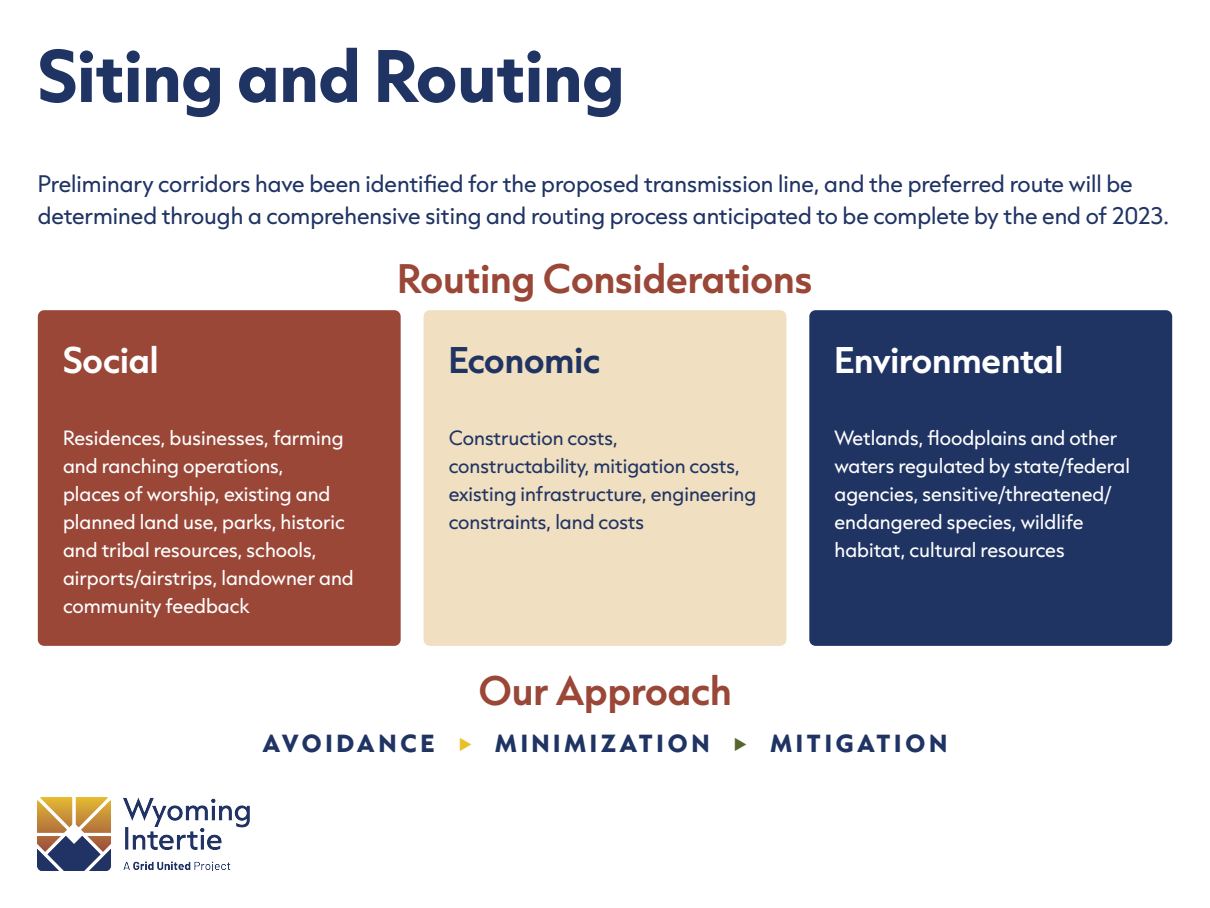
<style>
.page{position:relative;width:1210px;height:908px;background:#fff}
.page>*{position:absolute;margin:0;border:0;box-sizing:border-box;transform-origin:0 0}
.t1{font:700 63px "Capitana";color:#203464}
.t2{font:600 35px "Capitana";color:#9a4738}
.t3{font:600 31.5px "Capitana";color:#fff}
.t4{font:600 31.5px "Capitana";color:#203464}
.t5{font:800 21px "Capitana";letter-spacing:.2em;color:#203464}
.t6{font:20.3px/32.2px "Capitana";color:#203464}
.t7{font:17.5px/28px "Capitana";color:#fff}
.t8{font:17.5px/28px "Capitana";color:#203464}
</style>
<div class="page">
<img style="left:38px;top:797px;width:212px;height:72px">
<div style="left:809px;top:310px;width:363px;height:335px;background:#203464;border-radius:6px"></div>
<div style="left:423px;top:310px;width:363px;height:335px;background:#f0dfc0;border-radius:6px"></div>
<div style="left:38px;top:310px;width:363px;height:335px;background:#9a4738;border-radius:6px"></div>
<p class="t1" style="left:38px;top:28px;width:588px">Siting and Routing</p>
<p class="t6" style="left:38px;top:167px;width:1132px">Preliminary corridors have been identified for the proposed transmission line, and the preferred route will be determined through a comprehensive siting and routing process anticipated to be complete by the end of 2023.</p>
<p class="t2" style="left:397px;top:252px;width:416px">Routing Considerations</p>
<p class="t3" style="left:63px;top:336px;width:97px">Social</p>
<p class="t7" style="left:63px;top:423px;width:292px">Residences, businesses, farming and ranching operations,<br>places of worship, existing and planned land use, parks, historic and tribal resources, schools, airports/airstrips, landowner and community feedback</p>
<p class="t4" style="left:449px;top:336px;width:153px">Economic</p>
<p class="t8" style="left:449px;top:423px;width:309px">Construction costs, constructability, mitigation costs, existing infrastructure, engineering constraints, land costs</p>
<p class="t2" style="left:478px;top:664px;width:255px">Our Approach</p>
<p class="t3" style="left:834px;top:336px;width:230px">Environmental</p>
<p class="t7" style="left:834px;top:423px;width:297px">Wetlands, floodplains and other waters regulated by state/federal agencies, sensitive/threatened/ endangered species, wildlife habitat, cultural resources</p>
<p class="t5" style="left:263px;top:726px;width:173px">AVOIDANCE</p>
<p class="t5" style="left:495px;top:726px;width:215px">MINIMIZATION</p>
<p class="t5" style="left:770px;top:726px;width:178px">MITIGATION</p>
</div>
